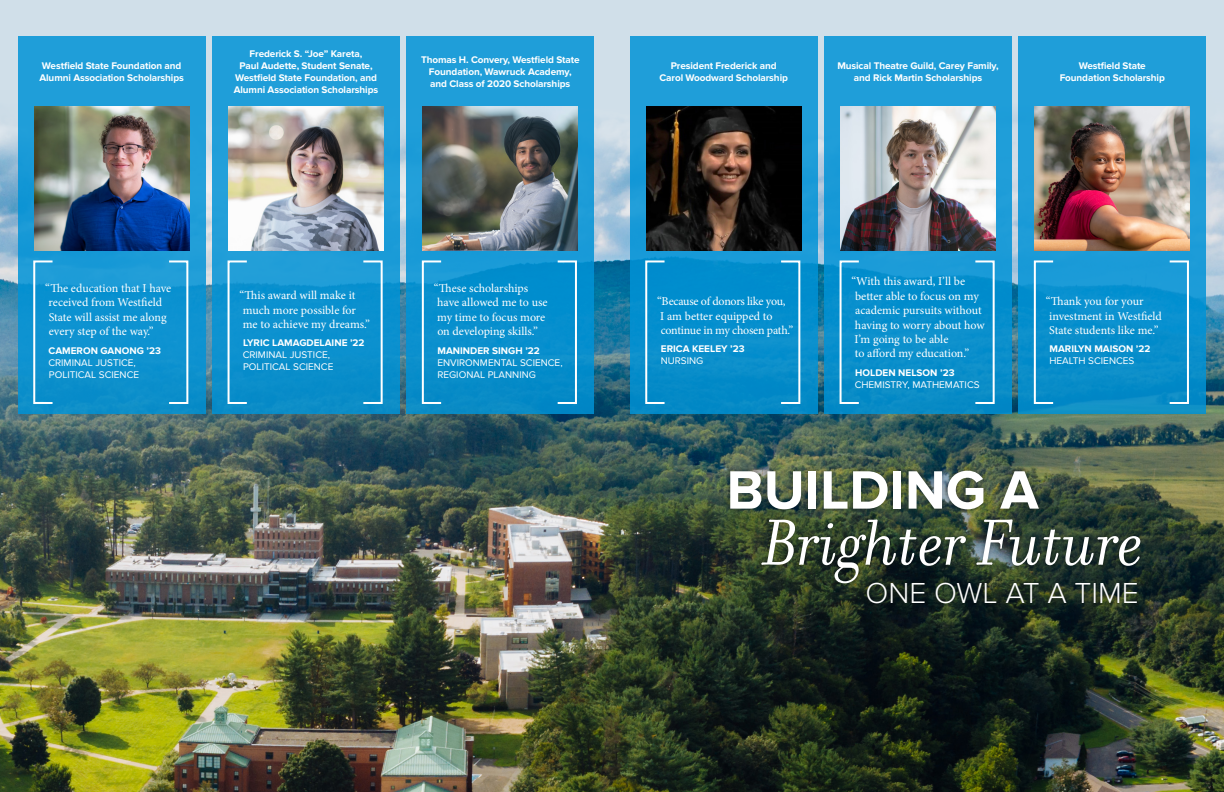
<style>
.page{position:relative;width:1224px;height:792px;background:#fff}
.page>*{position:absolute;margin:0;border:0;box-sizing:border-box;transform-origin:0 0}
.t1{font:italic 70px "Filosofia OT";color:#fff}
.t2{font:700 56px "Proxima Nova";color:#fff}
.t3{font:300 30px "Proxima Nova";color:#fff}
.t4{font:12px/14.4px "Minion Pro";letter-spacing:-.005em;color:#fff}
.t5{font:700 10px/12px "Proxima Nova";letter-spacing:-.01em;color:#fff;text-align:center}
.t6{font:10px/12px "Proxima Nova";color:#fff}
</style>
<div class="page">
<div style="left:0;top:0;width:1224px;height:464px;background:#d0dfe9"></div>
<img style="left:0;top:90px;width:1224px;height:702px">
<div style="left:18px;top:36px;width:187px;height:378px;background:linear-gradient(to bottom,#25a2dc,#0c90ce)"></div>
<img style="left:34px;top:107px;width:155px;height:144px">
<div style="left:726px;top:466px;width:419px;height:142px;background:#000;opacity:.2"></div>
<div style="left:168px;top:260px;width:20px;height:144px;border:2px solid #fff"></div>
<div style="left:33px;top:260px;width:21px;height:144px;border:2px solid #fff"></div>
<div style="left:212px;top:36px;width:188px;height:378px;background:linear-gradient(to bottom,#29a4de,#0a8ecc)"></div>
<img style="left:228px;top:107px;width:156px;height:144px">
<div style="left:362px;top:260px;width:21px;height:144px;border:2px solid #fff"></div>
<div style="left:228px;top:260px;width:20px;height:144px;border:2px solid #fff"></div>
<svg style="left:407px;top:36px;width:187px;height:378px"></svg>
<img style="left:423px;top:107px;width:155px;height:144px">
<div style="left:557px;top:260px;width:20px;height:144px;border:2px solid #fff"></div>
<div style="left:422px;top:260px;width:20px;height:144px;border:2px solid #fff"></div>
<svg style="left:630px;top:36px;width:187px;height:378px"></svg>
<img style="left:646px;top:107px;width:155px;height:144px">
<div style="left:780px;top:260px;width:20px;height:144px;border:2px solid #fff"></div>
<div style="left:645px;top:260px;width:21px;height:144px;border:2px solid #fff"></div>
<svg style="left:824px;top:36px;width:188px;height:378px"></svg>
<img style="left:840px;top:107px;width:156px;height:144px">
<div style="left:974px;top:260px;width:21px;height:144px;border:2px solid #fff"></div>
<div style="left:840px;top:260px;width:20px;height:144px;border:2px solid #fff"></div>
<svg style="left:1019px;top:36px;width:187px;height:378px;fill:#1a9ad7"></svg>
<img style="left:1035px;top:107px;width:155px;height:144px">
<div style="left:1169px;top:260px;width:20px;height:144px;border:2px solid #fff"></div>
<div style="left:1034px;top:260px;width:20px;height:144px;border:2px solid #fff"></div>
<p class="t5" style="left:39px;top:60px;width:146px;text-align:left">Westfield State Foundation and<br>Alumni Association Scholarships</p>
<p class="t5" style="left:234px;top:48px;width:146px">Frederick S. “Joe” Kareta,<br>Paul Audette, Student Senate,<br>Westfield State Foundation, and<br>Alumni Association Scholarships</p>
<p class="t5" style="left:421px;top:54px;width:160px">Thomas H. Convery, Westfield State<br>Foundation, Wawruck Academy, and Class of 2020 Scholarships</p>
<p class="t4" style="left:45px;top:281px;width:128px">“The education that I have received from Westfield<br>State will assist me along every step of the way.”</p>
<p class="t5" style="left:49px;top:345px;width:114px">CAMERON GANONG ’23</p>
<p class="t6" style="left:48px;top:357px;width:92px">CRIMINAL JUSTICE,<br>POLITICAL SCIENCE</p>
<p class="t4" style="left:240px;top:288px;width:132px">“This award will make it much more possible for me to achieve my dreams.”</p>
<p class="t5" style="left:243px;top:338px;width:123px">LYRIC LAMAGDELAINE ’22</p>
<p class="t6" style="left:243px;top:349px;width:92px">CRIMINAL JUSTICE,<br>POLITICAL SCIENCE</p>
<p class="t4" style="left:434px;top:281px;width:115px">“These scholarships have allowed me to use my time to focus more on developing skills.”</p>
<p class="t5" style="left:438px;top:345px;width:104px">MANINDER SINGH ’22</p>
<p class="t6" style="left:437px;top:357px;width:127px">ENVIRONMENTAL SCIENCE,<br>REGIONAL PLANNING</p>
<p class="t5" style="left:659px;top:60px;width:130px">President Frederick and<br>Carol Woodward Scholarship</p>
<p class="t5" style="left:837px;top:60px;width:163px">Musical Theatre Guild, Carey Family, and Rick Martin Scholarships</p>
<p class="t5" style="left:1060px;top:60px;width:107px">Westfield State<br>Foundation Scholarship</p>
<p class="t4" style="left:657px;top:294px;width:137px">“Because of donors like you,<br>I am better equipped to continue in my chosen path.”</p>
<p class="t5" style="left:661px;top:344px;width:85px">ERICA KEELEY ’23</p>
<p class="t6" style="left:661px;top:355px;width:44px">NURSING</p>
<p class="t4" style="left:852px;top:274px;width:135px">“With this award, I’ll be better able to focus on my academic pursuits without having to worry about how<br>I’m going to be able<br>to afford my education.”</p>
<p class="t5" style="left:855px;top:367px;width:101px">HOLDEN NELSON ’23</p>
<p class="t6" style="left:855px;top:379px;width:126px">CHEMISTRY, MATHEMATICS</p>
<p class="t4" style="left:1046px;top:294px;width:118px">“Thank you for your investment in Westfield<br>State students like me.”</p>
<p class="t5" style="left:1050px;top:344px;width:102px">MARILYN MAISON ’22</p>
<p class="t6" style="left:1049px;top:355px;width:86px">HEALTH SCIENCES</p>
<h2 class="t2" style="left:727px;top:458px;width:314px">BUILDING A</h2>
<h1 class="t1" style="left:763px;top:504px;width:383px">Brighter Future</h1>
<h3 class="t3" style="left:866px;top:576px;width:275px">ONE OWL AT A TIME</h3>
</div>
